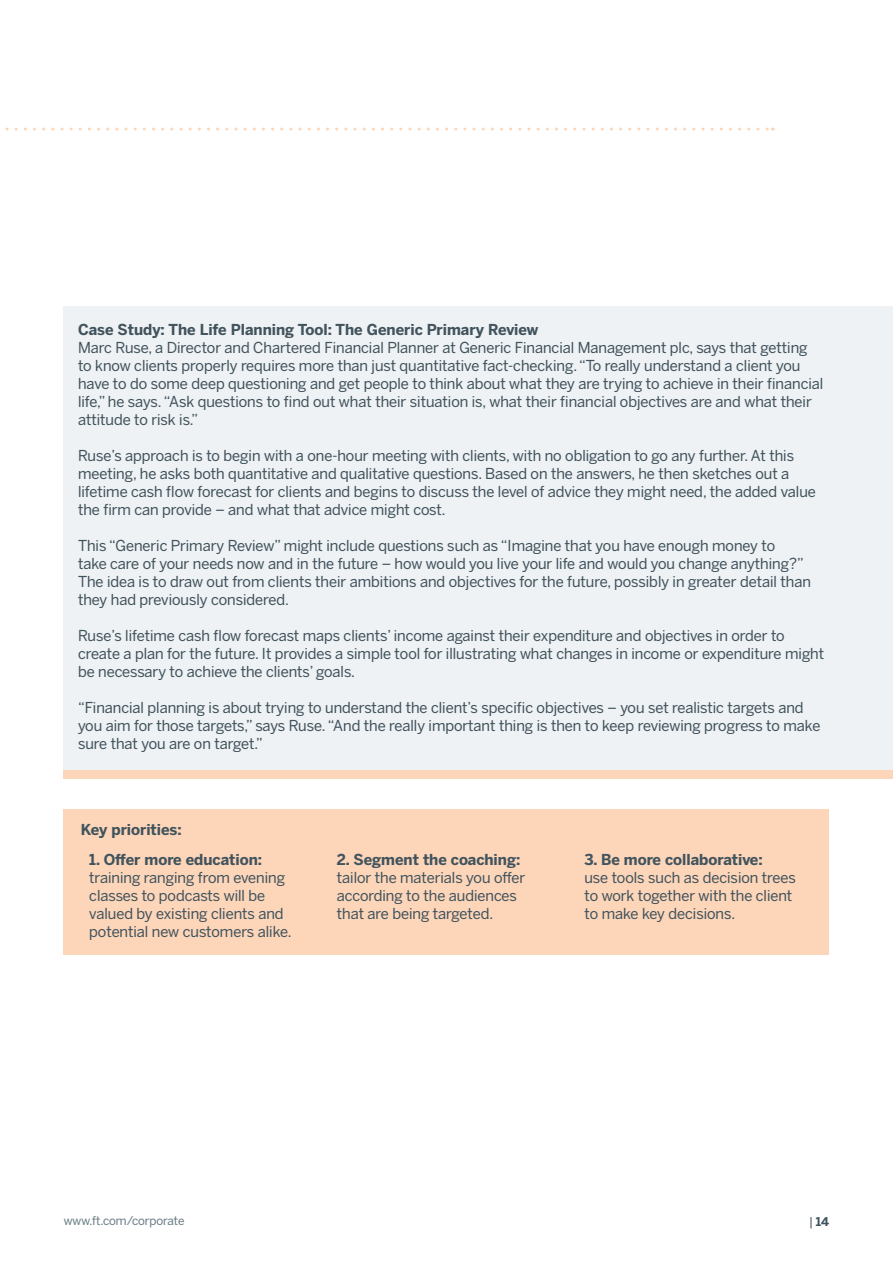
<style>
.page{position:relative;width:893px;height:1263px;background:#fff}
.page>*{position:absolute;margin:0;border:0;box-sizing:border-box;transform-origin:0 0}
.t1{font:15px/18px "Benton Sans";color:#41535d}
.t2{font:700 15px "Benton Sans";color:#41535d}
.t3{font:12px "Benton Sans";color:#697b85}
.t4{font:700 12px "Benton Sans";color:#41535d}
.s1{font-weight:400}
</style>
<div class="page">
<svg style="left:5px;top:128px;width:768px;height:3px"></svg>
<div style="left:64px;top:306px;width:829px;height:465px;background:#eff2f4"></div>
<div style="left:64px;top:771px;width:829px;height:8px;background:#fdd6b9"></div>
<div style="left:64px;top:810px;width:765px;height:145px;background:#fdd6b9"></div>
<p class="t2" style="left:78px;top:321px;width:462px">Case Study: The Life Planning Tool: The Generic Primary Review</p>
<p class="t1" style="left:78px;top:339px;width:747px">Marc Ruse, a Director and Chartered Financial Planner at Generic Financial Management plc, says that getting to know clients properly requires more than just quantitative fact-checking. “To really understand a client you have to do some deep questioning and get people to think about what they are trying to achieve in their financial life,” he says. “Ask questions to find out what their situation is, what their financial objectives are and what their attitude to risk is.”</p>
<p class="t1" style="left:78px;top:447px;width:739px">Ruse’s approach is to begin with a one-hour meeting with clients, with no obligation to go any further. At this meeting, he asks both quantitative and qualitative questions. Based on the answers, he then sketches out a lifetime cash flow forecast for clients and begins to discuss the level of advice they might need, the added value the firm can provide – and what that advice might cost.</p>
<p class="t1" style="left:78px;top:537px;width:734px">This “Generic Primary Review” might include questions such as “Imagine that you have enough money to<br>take care of your needs now and in the future – how would you live your life and would you change anything?” The idea is to draw out from clients their ambitions and objectives for the future, possibly in greater detail than they had previously considered.</p>
<p class="t1" style="left:78px;top:627px;width:748px">Ruse’s lifetime cash flow forecast maps clients’ income against their expenditure and objectives in order to create a plan for the future. It provides a simple tool for illustrating what changes in income or expenditure might be necessary to achieve the clients’ goals.</p>
<p class="t1" style="left:78px;top:699px;width:744px">“Financial planning is about trying to understand the client’s specific objectives – you set realistic targets and you aim for those targets,” says Ruse. “And the really important thing is then to keep reviewing progress to make sure that you are on target.”</p>
<p class="t2" style="left:81px;top:821px;width:102px">Key priorities:</p>
<p class="t2" style="left:89px;top:850px;width:174px">1. Offer more education:</p>
<p class="t1" style="left:89px;top:868px;width:204px">training ranging from evening classes to podcasts will be valued by existing clients and potential new customers alike.</p>
<p class="t2" style="left:337px;top:850px;width:185px">2. Segment the coaching:</p>
<p class="t1" style="left:337px;top:868px;width:190px">tailor the materials you offer according to the audiences that are being targeted.</p>
<p class="t2" style="left:584px;top:850px;width:180px">3. Be more collaborative:</p>
<p class="t1" style="left:584px;top:868px;width:213px">use tools such as decision trees to work together with the client to make key decisions.</p>
<p class="t3" style="left:64px;top:1214px;width:122px">www.ft.com/corporate</p>
<p class="t4" style="left:809px;top:1215px;width:22px"><span class="s1">|</span> 14</p>
</div>
